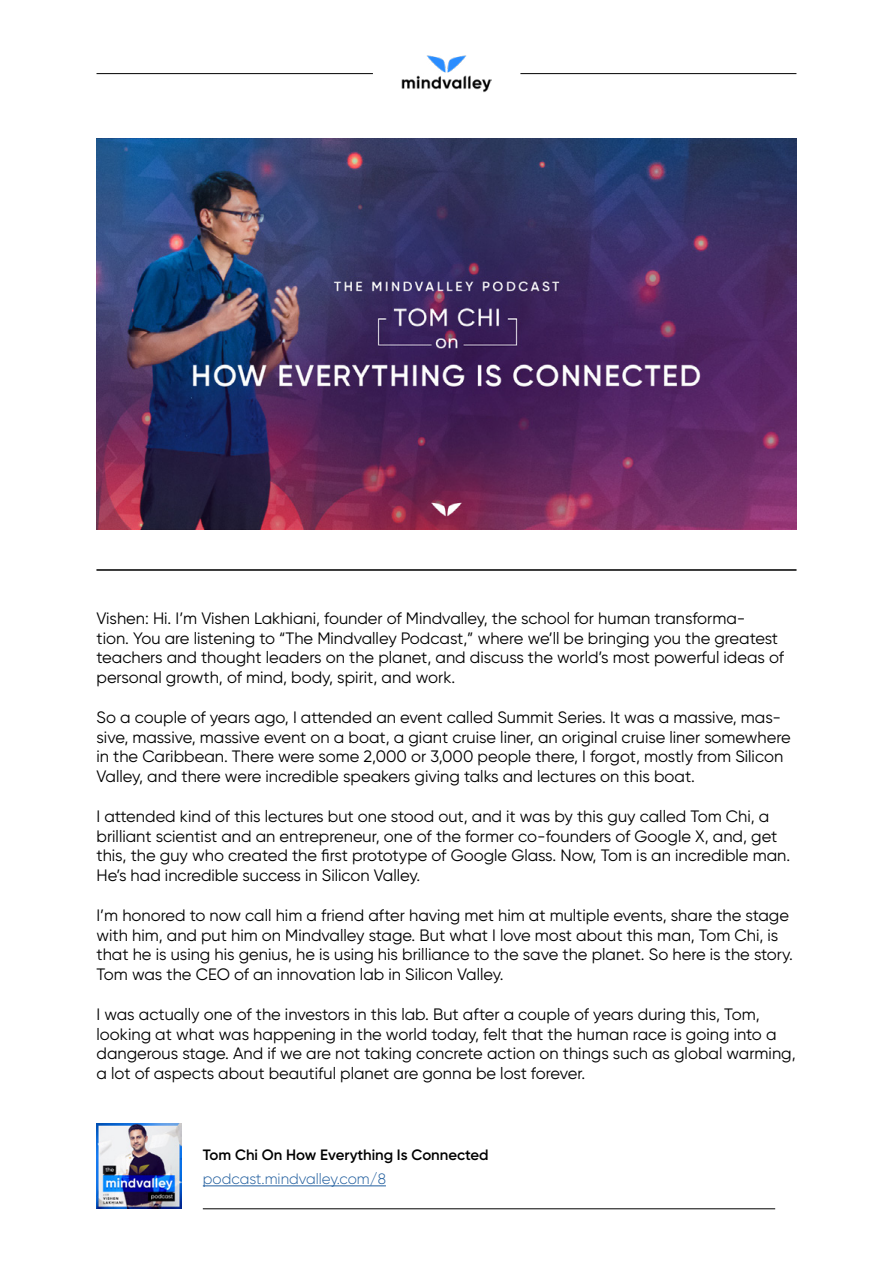
<style>
.page{position:relative;width:893px;height:1263px;background:#fff}
.page>*{position:absolute;margin:0;border:0;box-sizing:border-box;transform-origin:0 0}
.t1{font:16.5px/19.8px "Gilroy";color:#000}
.t2{font:600 15px "Gilroy";color:#000}
.t3{font:300 15px "Gilroy";color:#215e9e}
</style>
<div class="page">
<img style="left:401px;top:55px;width:90px;height:38px">
<hr style="left:97px;top:73px;width:276px;height:1px;background:#000">
<hr style="left:520px;top:73px;width:276px;height:1px;background:#000">
<img style="left:97px;top:1124px;width:85px;height:85px">
<hr style="left:203px;top:1208px;width:572px;height:1px;background:#000">
<hr style="left:203px;top:1185px;width:183px;height:1px;background:#215e9e">
<hr style="left:97px;top:570px;width:699px;height:1px;background:#000">
<img style="left:97px;top:138px;width:699px;height:391px">
<p class="t1" style="left:97px;top:608px;width:689px">Vishen: Hi. I’m Vishen Lakhiani, founder of Mindvalley, the school for human transforma-<br>tion. You are listening to “The Mindvalley Podcast,” where we’ll be bringing you the greatest teachers and thought leaders on the planet, and discuss the world’s most powerful ideas of personal growth, of mind, body, spirit, and work.</p>
<p class="t1" style="left:97px;top:707px;width:696px">So a couple of years ago, I attended an event called Summit Series. It was a massive, mas&shy;sive, massive, massive event on a boat, a giant cruise liner, an original cruise liner somewhere in the Caribbean. There were some 2,000 or 3,000 people there, I forgot, mostly from Silicon Valley, and there were incredible speakers giving talks and lectures on this boat.</p>
<p class="t1" style="left:97px;top:806px;width:695px">I attended kind of this lectures but one stood out, and it was by this guy called Tom Chi, a brilliant scientist and an entrepreneur, one of the former co-founders of Google X, and, get this, the guy who created the first prototype of Google Glass. Now, Tom is an incredible man.<br>He’s had incredible success in Silicon Valley.</p>
<p class="t1" style="left:97px;top:905px;width:698px">I’m honored to now call him a friend after having met him at multiple events, share the stage with him, and put him on Mindvalley stage. But what I love most about this man, Tom Chi, is that he is using his genius, he is using his brilliance to the save the planet. So here is the story.<br>Tom was the CEO of an innovation lab in Silicon Valley.</p>
<p class="t1" style="left:97px;top:1004px;width:701px">I was actually one of the investors in this lab. But after a couple of years during this, Tom, looking at what was happening in the world today, felt that the human race is going into a dangerous stage. And if we are not taking concrete action on things such as global warming, a lot of aspects about beautiful planet are gonna be lost forever.</p>
<p class="t2" style="left:203px;top:1146px;width:287px">Tom Chi On How Everything Is Connected</p>
<p class="t3" style="left:203px;top:1170px;width:185px">podcast.mindvalley.com/8</p>
</div>
